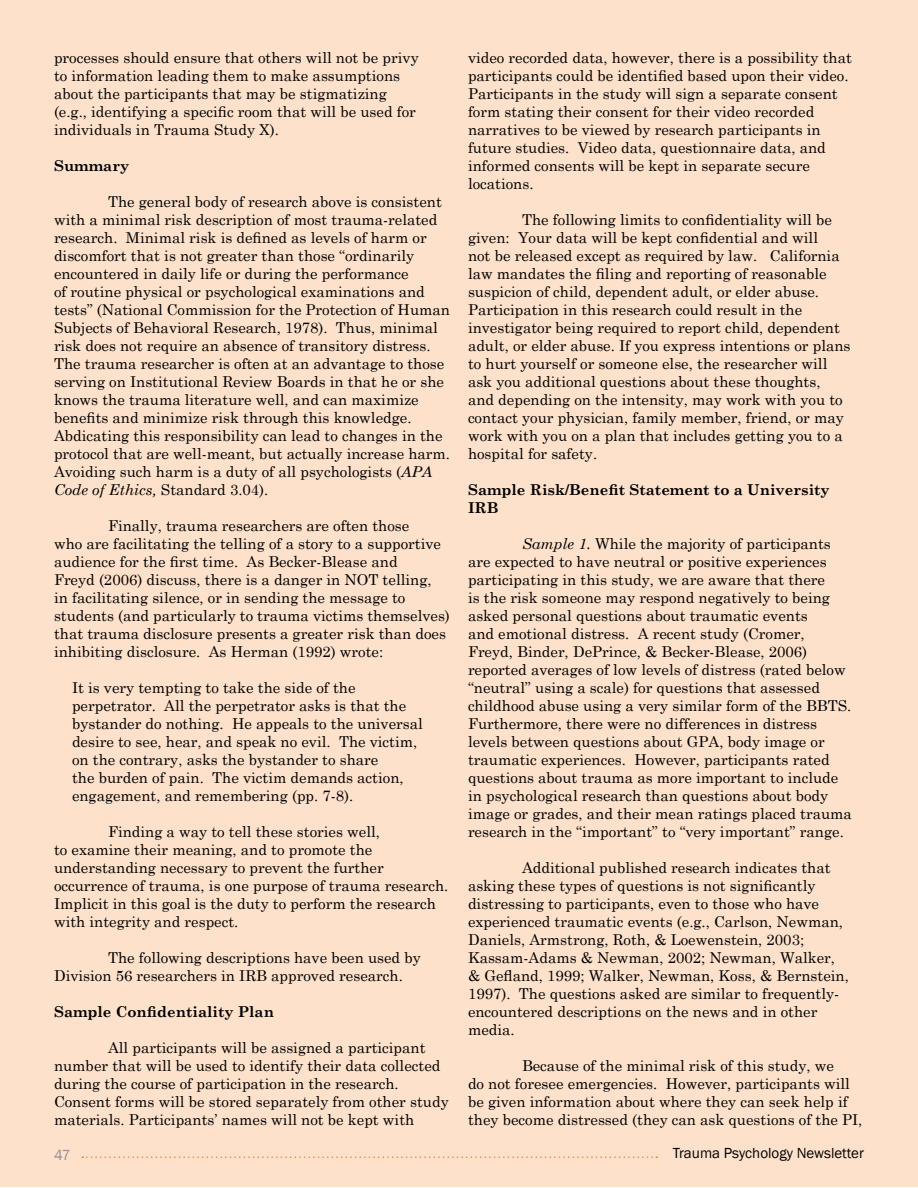
<style>
.page{position:relative;width:918px;height:1188px;background:#fff}
.page>*{position:absolute;margin:0;border:0;box-sizing:border-box;transform-origin:0 0}
.t1{font:15px/18px "Century Schoolbook";color:#000}
.t2{font:700 15px/18px "Century Schoolbook";color:#000}
.t3{font:15px "Franklin Gothic";color:#000}
.t4{font:15px "Franklin Gothic";color:#919195}
.s1{font-style:italic}
</style>
<div class="page">
<div style="left:0;top:0;width:918px;height:1186px;background:#fee1cb"></div>
<svg style="left:82px;top:1156px;width:575px;height:2px"></svg>
<p class="t1" style="left:54px;top:48px;width:366px">processes should ensure that others will not be privy to information leading them to make assumptions about the participants that may be stigmatizing (e.g., identifying a specific room that will be used for individuals in Trauma Study X).</p>
<p class="t2" style="left:54px;top:156px;width:77px">Summary</p>
<p class="t1" style="left:54px;top:192px;width:398px;text-indent:54px">The general body of research above is consistent with a minimal risk description of most trauma-related research. Minimal risk is defined as levels of harm or discomfort that is not greater than those “ordinarily encountered in daily life or during the performance<br>of routine physical or psychological examinations and tests” (National Commission for the Protection of Human Subjects of Behavioral Research, 1978). Thus, minimal risk does not require an absence of transitory distress.<br>The trauma researcher is often at an advantage to those serving on Institutional Review Boards in that he or she knows the trauma literature well, and can maximize benefits and minimize risk through this knowledge.<br>Abdicating this responsibility can lead to changes in the protocol that are well-meant, but actually increase harm.<br>Avoiding such harm is a duty of all psychologists (<span class="s1">APA Code of Ethics,</span> Standard 3.04).</p>
<p class="t1" style="left:54px;top:516px;width:397px;text-indent:54px">Finally, trauma researchers are often those<br>who are facilitating the telling of a story to a supportive audience for the first time. As Becker-Blease and<br>Freyd (2006) discuss, there is a danger in NOT telling,<br>in facilitating silence, or in sending the message to students (and particularly to trauma victims themselves) that trauma disclosure presents a greater risk than does inhibiting disclosure. As Herman (1992) wrote:</p>
<p class="t1" style="left:72px;top:678px;width:352px">It is very tempting to take the side of the perpetrator. All the perpetrator asks is that the bystander do nothing. He appeals to the universal desire to see, hear, and speak no evil. The victim, on the contrary, asks the bystander to share<br>the burden of pain. The victim demands action, engagement, and remembering (pp. 7-8).</p>
<p class="t1" style="left:54px;top:822px;width:396px;text-indent:54px">Finding a way to tell these stories well,<br>to examine their meaning, and to promote the understanding necessary to prevent the further occurrence of trauma, is one purpose of trauma research.<br>Implicit in this goal is the duty to perform the research with integrity and respect.</p>
<p class="t1" style="left:54px;top:948px;width:368px;text-indent:54px">The following descriptions have been used by<br>Division 56 researchers in IRB approved research.</p>
<p class="t2" style="left:54px;top:1002px;width:221px">Sample Confidentiality Plan</p>
<p class="t1" style="left:54px;top:1038px;width:396px;text-indent:54px">All participants will be assigned a participant number that will be used to identify their data collected during the course of participation in the research.<br>Consent forms will be stored separately from other study materials. Participants’ names will not be kept with</p>
<p class="t1" style="left:468px;top:48px;width:385px">video recorded data, however, there is a possibility that participants could be identified based upon their video.<br>Participants in the study will sign a separate consent form stating their consent for their video recorded narratives to be viewed by research participants in future studies. Video data, questionnaire data, and informed consents will be kept in separate secure locations.</p>
<p class="t1" style="left:468px;top:210px;width:384px;text-indent:54px">The following limits to confidentiality will be given: Your data will be kept confidential and will<br>not be released except as required by law. California law mandates the filing and reporting of reasonable suspicion of child, dependent adult, or elder abuse.<br>Participation in this research could result in the investigator being required to report child, dependent adult, or elder abuse. If you express intentions or plans to hurt yourself or someone else, the researcher will ask you additional questions about these thoughts,<br>and depending on the intensity, may work with you to contact your physician, family member, friend, or may work with you on a plan that includes getting you to a hospital for safety.</p>
<p class="t2" style="left:468px;top:480px;width:363px">Sample Risk/Benefit Statement to a University<br>IRB</p>
<p class="t1" style="left:468px;top:534px;width:385px;text-indent:54px"><span class="s1">Sample 1.</span> While the majority of participants are expected to have neutral or positive experiences participating in this study, we are aware that there<br>is the risk someone may respond negatively to being asked personal questions about traumatic events<br>and emotional distress. A recent study (Cromer, Freyd, Binder, DePrince, &amp; Becker-Blease, 2006) reported averages of low levels of distress (rated below “neutral” using a scale) for questions that assessed childhood abuse using a very similar form of the BBTS.<br>Furthermore, there were no differences in distress levels between questions about GPA, body image or traumatic experiences. However, participants rated questions about trauma as more important to include in psychological research than questions about body image or grades, and their mean ratings placed trauma research in the “important” to “very important” range.</p>
<p class="t1" style="left:468px;top:858px;width:382px;text-indent:54px">Additional published research indicates that asking these types of questions is not significantly distressing to participants, even to those who have experienced traumatic events (e.g., Carlson, Newman, Daniels, Armstrong, Roth, &amp; Loewenstein, 2003; Kassam-Adams &amp; Newman, 2002; Newman, Walker, &amp; Gefland, 1999; Walker, Newman, Koss, &amp; Bernstein, 1997). The questions asked are similar to frequently&shy;encountered descriptions on the news and in other media.</p>
<p class="t1" style="left:468px;top:1056px;width:396px;text-indent:54px">Because of the minimal risk of this study, we<br>do not foresee emergencies. However, participants will be given information about where they can seek help if they become distressed (they can ask questions of the PI,</p>
<p class="t4" style="left:54px;top:1145px;width:18px">47</p>
<p class="t3" style="left:673px;top:1144px;width:193px">Trauma Psychology Newsletter</p>
</div>
